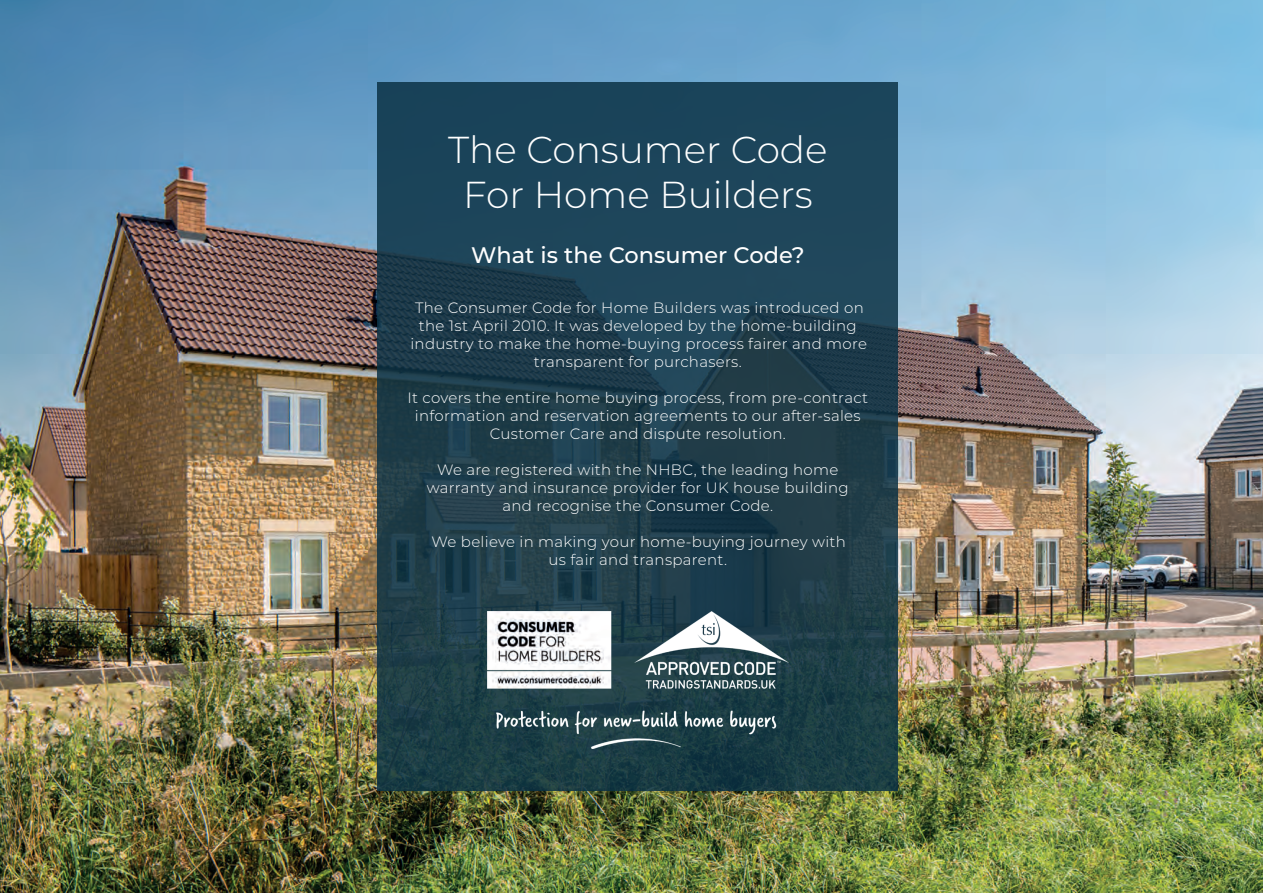
<style>
.page{position:relative;width:1263px;height:893px;background:#fff}
.page>*{position:absolute;margin:0;border:0;box-sizing:border-box;transform-origin:0 0}
.t1{font:300 37.5px/45px "Montserrat";color:#fff;text-align:center}
.t2{font:500 22.5px "Montserrat";color:#fff}
.t3{font:300 15px/18px "Montserrat";letter-spacing:.02em;color:#fff;text-align:center}
</style>
<div class="page">
<img style="left:0;top:0;width:1263px;height:893px">
<svg style="left:378px;top:82px;width:520px;height:708px;background:#1d3f4e"></svg>
<img style="left:488px;top:612px;width:300px;height:136px">
<h1 class="t1" style="left:448px;top:126px;width:381px">The Consumer Code<br>For Home Builders</h1>
<h2 class="t2" style="left:471px;top:239px;width:335px">What is the Consumer Code?</h2>
<p class="t3" style="left:410px;top:298px;width:458px">The Consumer Code for Home Builders was introduced on the 1st April 2010. It was developed by the home-building industry to make the home-buying process fairer and more transparent for purchasers.</p>
<p class="t3" style="left:407px;top:388px;width:462px">It covers the entire home buying process, from pre-contract information and reservation agreements to our after-sales<br>Customer Care and dispute resolution.</p>
<p class="t3" style="left:427px;top:460px;width:424px">We are registered with the NHBC, the leading home warranty and insurance provider for UK house building and recognise the Consumer Code.</p>
<p class="t3" style="left:431px;top:532px;width:416px">We believe in making your home-buying journey with us fair and transparent.</p>
</div>
